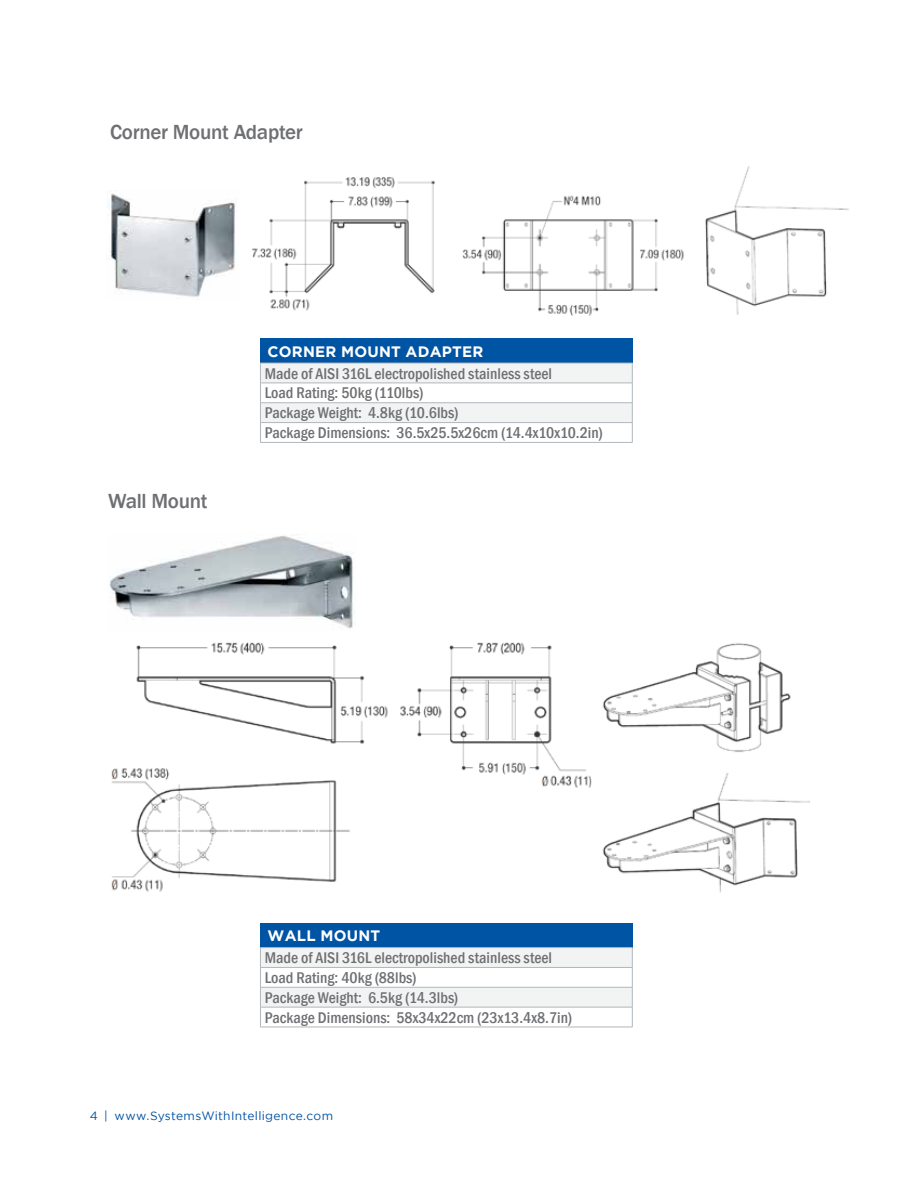
<style>
.page{position:relative;width:918px;height:1188px;background:#fff}
.page>*{position:absolute;margin:0;border:0;box-sizing:border-box;transform-origin:0 0}
.t1{font:500 21px "Franklin Gothic";letter-spacing:-.015em;color:#6f7073}
.t2{font:500 condensed 15.9px/19.8px "Franklin Gothic";color:#6f7073}
.t3{font:700 15.15px "Gotham";letter-spacing:.015em;color:#fff}
.t4{font:12px "Gotham";letter-spacing:.025em;color:#0054a4}
</style>
<div class="page">
<img style="left:111px;top:642px;width:481px;height:250px">
<img style="left:109px;top:534px;width:246px;height:95px">
<img style="left:602px;top:643px;width:208px;height:250px">
<img style="left:107px;top:193px;width:128px;height:104px">
<img style="left:252px;top:166px;width:597px;height:150px">
<div style="left:260px;top:339px;width:373px;height:24px;background:#0054a4"></div>
<svg style="left:260px;top:363px;width:373px;height:79px"></svg>
<hr style="left:260px;top:442px;width:373px;height:1px;background:#b0b7bc">
<div style="left:260px;top:923px;width:373px;height:25px;background:#0054a4"></div>
<hr style="left:260px;top:947px;width:373px;height:1px;background:#b0b7bc">
<svg style="left:260px;top:948px;width:373px;height:79px"></svg>
<hr style="left:260px;top:1027px;width:373px;height:1px;background:#b0b7bc">
<h1 class="t1" style="left:110px;top:119px;width:194px">Corner Mount Adapter</h1>
<p class="t3" style="left:268px;top:343px;width:217px">CORNER MOUNT ADAPTER</p>
<h1 class="t1" style="left:108px;top:488px;width:101px">Wall Mount</h1>
<p class="t2" style="left:265px;top:363px;width:339px">Made of AISI 316L electropolished stainless steel<br>Load Rating: 50kg (110lbs)<br>Package Weight: 4.8kg (10.6lbs)<br>Package Dimensions: 36.5x25.5x26cm (14.4x10x10.2in)</p>
<p class="t3" style="left:268px;top:927px;width:114px">WALL MOUNT</p>
<p class="t2" style="left:265px;top:948px;width:309px">Made of AISI 316L electropolished stainless steel Load Rating: 40kg (88lbs)<br>Package Weight: 6.5kg (14.3lbs)<br>Package Dimensions: 58x34x22cm (23x13.4x8.7in)</p>
<p class="t4" style="left:90px;top:1109px;width:245px">4 | www.SystemsWithIntelligence.com</p>
</div>
